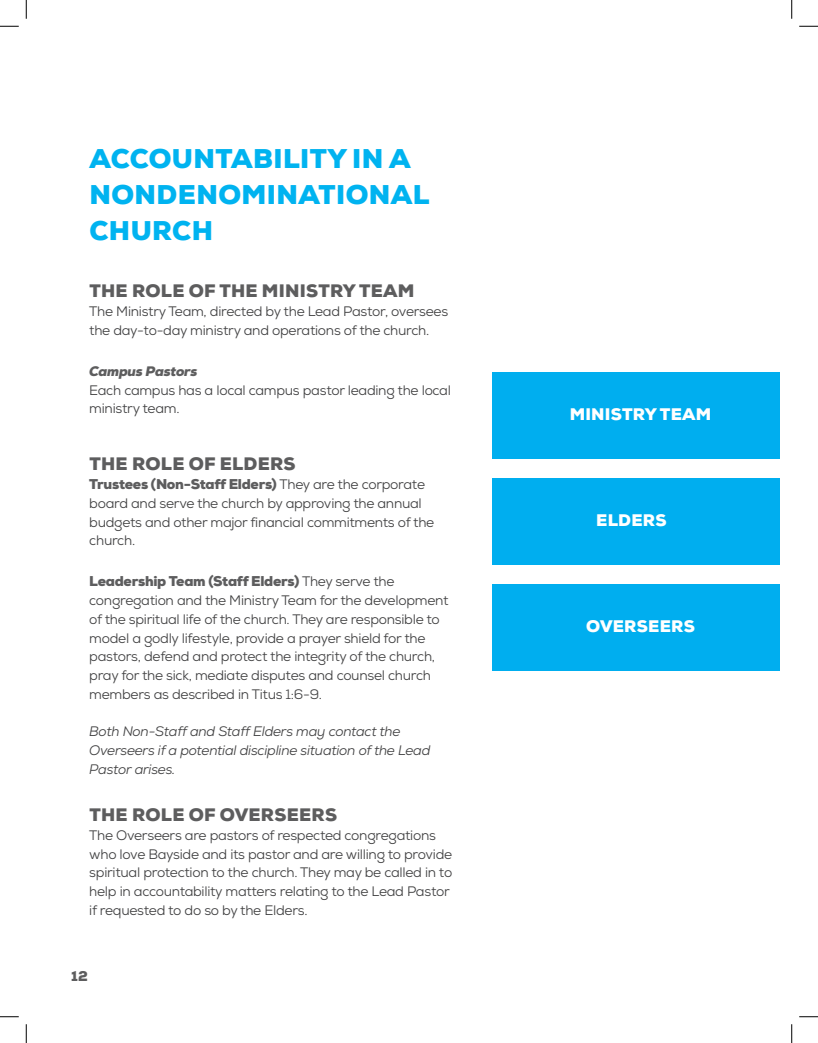
<style>
.page{position:relative;width:818px;height:1043px;background:#fff}
.page>*{position:absolute;margin:0;border:0;box-sizing:border-box;transform-origin:0 0}
.t1{font:900 26.25px/36px "Nexa";letter-spacing:.015em;color:#00b3f0}
.t2{font:900 17.5px "Nexa";letter-spacing:.015em;color:#5d5d5e}
.t3{font:900 16.25px "Nexa";letter-spacing:.015em;color:#fff}
.t4{font:13.75px/18.8px "Nexa";letter-spacing:-.02em;color:#414142}
.t5{font:italic 13.75px/18.8px "Nexa";letter-spacing:-.02em;color:#414142}
.t6{font:italic 900 13.75px "Nexa";letter-spacing:-.02em;color:#5d5d5e}
.t7{font:900 13.75px "Nexa";color:#5d5d5e}
.s1{font-weight:900;color:#5d5d5e}
</style>
<div class="page">
<div style="left:492px;top:478px;width:287px;height:86px;background:#00aeef"></div>
<div style="left:492px;top:584px;width:287px;height:87px;background:#00aeef"></div>
<div style="left:492px;top:372px;width:287px;height:86px;background:#00aeef"></div>
<svg style="left:0;top:25px;width:19px;height:2px"></svg>
<svg style="left:799px;top:25px;width:19px;height:2px"></svg>
<svg style="left:0;top:1016px;width:19px;height:1px"></svg>
<svg style="left:799px;top:1016px;width:19px;height:1px"></svg>
<svg style="left:25px;top:0;width:2px;height:19px"></svg>
<svg style="left:25px;top:1024px;width:2px;height:18px"></svg>
<svg style="left:791px;top:0;width:1px;height:19px"></svg>
<svg style="left:791px;top:1024px;width:1px;height:18px"></svg>
<p class="t1" style="left:89px;top:141px;width:341px">ACCOUNTABILITY IN A<br>NONDENOMINATIONAL<br>CHURCH</p>
<p class="t2" style="left:89px;top:279px;width:326px">THE ROLE OF THE MINISTRY TEAM</p>
<p class="t4" style="left:89px;top:302px;width:360px">The Ministry Team, directed by the Lead Pastor, oversees the day-to-day ministry and operations of the church.</p>
<p class="t6" style="left:89px;top:362px;width:110px">Campus Pastors</p>
<p class="t4" style="left:89px;top:380px;width:363px">Each campus has a local campus pastor leading the local ministry team.</p>
<p class="t2" style="left:89px;top:452px;width:208px">THE ROLE OF ELDERS</p>
<p class="t4" style="left:89px;top:475px;width:346px"><span class="s1">Trustees (Non-Staff Elders)</span> They are the corporate board and serve the church by approving the annual budgets and other major financial commitments of the church.</p>
<p class="t4" style="left:89px;top:572px;width:360px"><span class="s1">Leadership Team (Staff Elders)</span> They serve the congregation and the Ministry Team for the development of the spiritual life of the church. They are responsible to model a godly lifestyle, provide a prayer shield for the pastors, defend and protect the integrity of the church, pray for the sick, mediate disputes and counsel church members as described in Titus 1:6-9.</p>
<p class="t5" style="left:89px;top:722px;width:342px">Both Non-Staff and Staff Elders may contact the<br>Overseers if a potential discipline situation of the Lead<br>Pastor arises.</p>
<p class="t2" style="left:89px;top:803px;width:249px">THE ROLE OF OVERSEERS</p>
<p class="t4" style="left:89px;top:825px;width:364px">The Overseers are pastors of respected congregations who love Bayside and its pastor and are willing to provide spiritual protection to the church. They may be called in to help in accountability matters relating to the Lead Pastor if requested to do so by the Elders.</p>
<p class="t7" style="left:71px;top:967px;width:18px">12</p>
<p class="t3" style="left:569px;top:403px;width:143px">MINISTRY TEAM</p>
<p class="t3" style="left:596px;top:509px;width:72px">ELDERS</p>
<p class="t3" style="left:586px;top:615px;width:110px">OVERSEERS</p>
</div>
